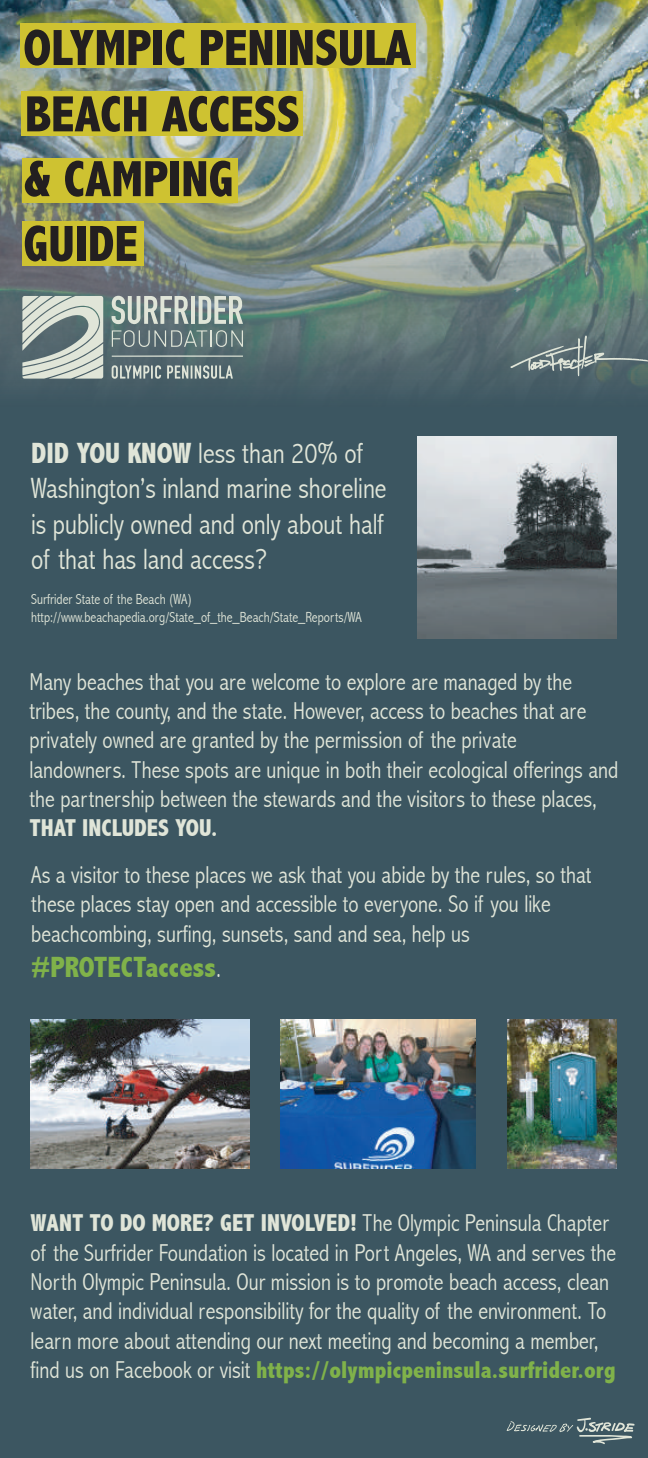
<style>
.page{position:relative;width:648px;height:1458px;background:#3c5661}
.page>*{position:absolute;margin:0;border:0;box-sizing:border-box;transform-origin:0 0}
.t1{font:800 condensed 51.3px/65.2px "Abadi";color:#231f20}
.t2{font:300 condensed 29.25px/35.1px "Abadi";color:#e0e5d8}
.t3{font:800 condensed 29.25px "Abadi";color:#80b24a}
.t4{font:300 condensed 24.53px/29.2px "Abadi";color:#e0e5d8}
.t5{font:800 condensed 24.53px "Abadi";color:#e0e5d8}
.t6{font:300 condensed 14.62px/17.6px "Abadi";color:#e0e5d8}
.s1{font-weight:800}
.s2{font-weight:300;font-size:24.53px;color:#e0e5d8}
.s3{font-weight:800;color:#80b24a}
</style>
<div class="page">
<img style="left:0;top:0;width:648px;height:454px">
<svg style="left:112px;top:355px;width:131px;height:2px"></svg>
<svg style="left:22px;top:296px;width:81px;height:83px;background:#b0bab3"></svg>
<svg style="left:167px;top:365px;width:66px;height:14px"></svg>
<svg style="left:112px;top:365px;width:49px;height:14px"></svg>
<svg style="left:112px;top:296px;width:131px;height:51px;background:#889996"></svg>
<div style="left:20px;top:24px;width:396px;height:44px;background:#cec231"></div>
<div style="left:21px;top:91px;width:282px;height:45px;background:#cec231"></div>
<div style="left:22px;top:158px;width:215px;height:44px;background:#cec231"></div>
<div style="left:22px;top:221px;width:122px;height:45px;background:#cec231"></div>
<svg style="left:510px;top:336px;width:138px;height:40px;background:#687b7d"></svg>
<img style="left:31px;top:1019px;width:218px;height:150px">
<img style="left:281px;top:1019px;width:195px;height:150px">
<img style="left:507px;top:1019px;width:110px;height:150px">
<img style="left:418px;top:436px;width:199px;height:203px">
<svg style="left:507px;top:1421px;width:61px;height:12px"></svg>
<svg style="left:567px;top:1425px;width:7px;height:7px"></svg>
<svg style="left:577px;top:1418px;width:58px;height:27px"></svg>
<h1 class="t1" style="left:23px;top:15px;width:389px">OLYMPIC PENINSULA<br>BEACH ACCESS<br>&amp; CAMPING<br>GUIDE</h1>
<p class="t2" style="left:31px;top:436px;width:357px"><span class="s1">DID YOU KNOW</span> less than 20% of<br>Washington’s inland marine shoreline is publicly owned and only about half of that has land access?</p>
<p class="t6" style="left:31px;top:590px;width:332px">Surfrider State of the Beach (WA) http://www.beachapedia.org/State_of_the_Beach/State_Reports/WA</p>
<p class="t4" style="left:30px;top:667px;width:590px">Many beaches that you are welcome to explore are managed by the tribes, the county, and the state. However, access to beaches that are privately owned are granted by the permission of the private landowners. These spots are unique in both their ecological offerings and the partnership between the stewards and the visitors to these places,</p>
<p class="t5" style="left:30px;top:814px;width:190px">THAT INCLUDES YOU.</p>
<p class="t4" style="left:31px;top:860px;width:562px">As a visitor to these places we ask that you abide by the rules, so that these places stay open and accessible to everyone. So if you like beachcombing, surfing, sunsets, sand and sea, help us</p>
<p class="t3" style="left:31px;top:950px;width:191px">#PROTECTaccess<span class="s2">.</span></p>
<p class="t4" style="left:31px;top:1208px;width:587px"><span class="s1">WANT TO DO MORE? GET INVOLVED!</span> The Olympic Peninsula Chapter of the Surfrider Foundation is located in Port Angeles, WA and serves the North Olympic Peninsula. Our mission is to promote beach access, clean water, and individual responsibility for the quality of the environment. To learn more about attending our next meeting and becoming a member, find us on Facebook or visit <span class="s3">https://olympicpeninsula.surfrider.org</span></p>
</div>
